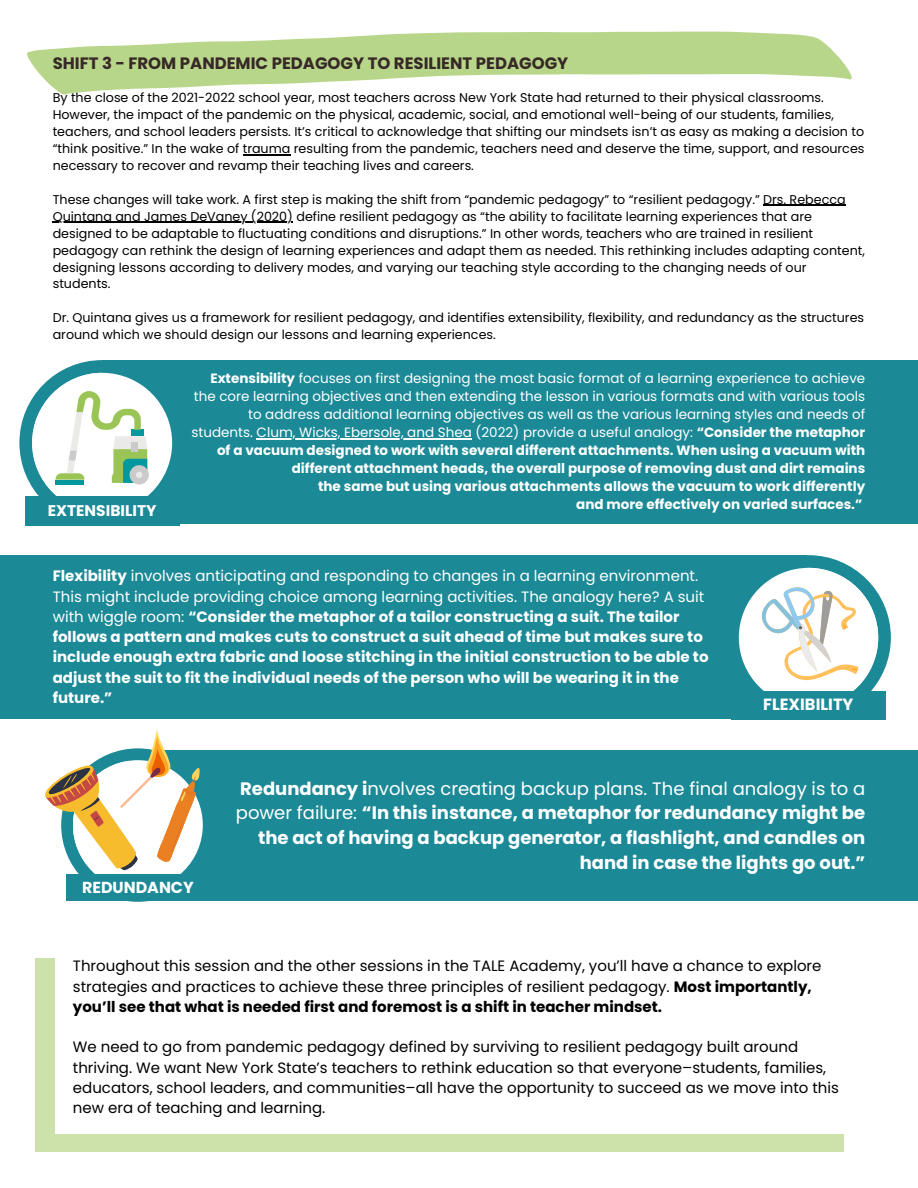
<style>
.page{position:relative;width:918px;height:1188px;background:#fff}
.page>*{position:absolute;margin:0;border:0;box-sizing:border-box;transform-origin:0 0}
.t1{font:700 18px/24.8px "Poppins";color:#fff;text-align:right}
.t2{font:700 16.5px "Poppins";color:#372927}
.t3{font:700 16.2px "Poppins";color:#fff}
.t4{font:700 15.9px "Poppins";color:#fff}
.t5{font:700 15.45px "Poppins";color:#fff}
.t6{font:15px/20.2px "Poppins";color:#000}
.t7{font:700 15px/20.2px "Poppins";color:#fff}
.t8{font:13.5px/18px "Poppins";color:#fff;text-align:right}
.t9{font:12.75px/17px "Poppins";color:#000}
.s1{font-weight:700}
.s2{font-weight:400}
</style>
<div class="page">
<div style="left:126px;top:750px;width:792px;height:151px;background:#1b8996"></div>
<svg style="left:45px;top:729px;width:158px;height:173px"></svg>
<div style="left:66px;top:875px;width:144px;height:26px;background:#1b8996"></div>
<div style="left:102px;top:360px;width:816px;height:164px;background:#1b8996"></div>
<svg style="left:19px;top:360px;width:161px;height:166px"></svg>
<div style="left:0;top:555px;width:807px;height:164px;background:#1b8996"></div>
<svg style="left:731px;top:555px;width:160px;height:165px"></svg>
<svg style="left:27px;top:32px;width:825px;height:63px;fill:#b8d689"></svg>
<hr style="left:243px;top:154px;width:47px;height:1px;background:#000">
<hr style="left:763px;top:205px;width:83px;height:1px;background:#000">
<hr style="left:53px;top:222px;width:240px;height:1px;background:#000">
<div style="left:35px;top:958px;width:809px;height:194px;background:#cde1ab"></div>
<div style="left:55px;top:940px;width:809px;height:194px;background:#fff"></div>
<hr style="left:257px;top:438px;width:215px;height:1px;background:#fff">
<p class="t2" style="left:53px;top:51px;width:517px">SHIFT 3 - FROM PANDEMIC PEDAGOGY TO RESILIENT PEDAGOGY</p>
<p class="t9" style="left:53px;top:89px;width:813px">By the close of the 2021-2022 school year, most teachers across New York State had returned to their physical classrooms.<br>However, the impact of the pandemic on the physical, academic, social, and emotional well-being of our students, families, teachers, and school leaders persists. It’s critical to acknowledge that shifting our mindsets isn’t as easy as making a decision to “think positive.” In the wake of trauma resulting from the pandemic, teachers need and deserve the time, support, and resources necessary to recover and revamp their teaching lives and careers.</p>
<p class="t9" style="left:53px;top:191px;width:814px">These changes will take work. A first step is making the shift from “pandemic pedagogy” to “resilient pedagogy.” Drs. Rebecca Quintana and James DeVaney (2020) define resilient pedagogy as “the ability to facilitate learning experiences that are designed to be adaptable to fluctuating conditions and disruptions.” In other words, teachers who are trained in resilient pedagogy can rethink the design of learning experiences and adapt them as needed. This rethinking includes adapting content, designing lessons according to delivery modes, and varying our teaching style according to the changing needs of our students.</p>
<p class="t9" style="left:53px;top:309px;width:813px">Dr. Quintana gives us a framework for resilient pedagogy, and identifies extensibility, flexibility, and redundancy as the structures around which we should design our lessons and learning experiences.</p>
<p class="t5" style="left:48px;top:500px;width:110px">EXTENSIBILITY</p>
<p class="t8" style="left:192px;top:370px;width:675px"><span class="s1">Extensibility</span> focuses on first designing the most basic format of a learning experience to achieve the core learning objectives and then extending the lesson in various formats and with various tools to address additional learning objectives as well as the various learning styles and needs of students. Clum, Wicks, Ebersole, and Shea (2022) provide a useful analogy: <span class="s1">“Consider the metaphor of a vacuum designed to work with several different attachments. When using a vacuum with different attachment heads, the overall purpose of removing dust and dirt remains<br>the same but using various attachments allows the vacuum to work differently<br>and more effectively on varied surfaces.”</span></p>
<p class="t7" style="left:53px;top:566px;width:657px">Flexibility <span class="s2">involves anticipating and responding to changes in a learning environment.<br>This might include providing choice among learning activities. The analogy here? A suit with wiggle room:</span> “Consider the metaphor of a tailor constructing a suit. The tailor follows a pattern and makes cuts to construct a suit ahead of time but makes sure to include enough extra fabric and loose stitching in the initial construction to be able to adjust the suit to fit the individual needs of the person who will be wearing it in the future.”</p>
<p class="t3" style="left:763px;top:693px;width:92px">FLEXIBILITY</p>
<p class="t4" style="left:82px;top:876px;width:113px">REDUNDANCY</p>
<h1 class="t1" style="left:236px;top:776px;width:631px">Redundancy i<span class="s2">nvolves creating backup plans. The final analogy is to a power failure:</span> “In this instance, a metaphor for redundancy might be the act of having a backup generator, a flashlight, and candles on hand in case the lights go out.”</h1>
<p class="t6" style="left:73px;top:956px;width:750px">Throughout this session and the other sessions in the TALE Academy, you’ll have a chance to explore strategies and practices to achieve these three principles of resilient pedagogy. <span class="s1">Most importantly, you’ll see that what is needed first and foremost is a shift in teacher mindset.</span></p>
<p class="t6" style="left:73px;top:1037px;width:768px">We need to go from pandemic pedagogy defined by surviving to resilient pedagogy built around thriving. We want New York State’s teachers to rethink education so that everyone–students, families, educators, school leaders, and communities–all have the opportunity to succeed as we move into this new era of teaching and learning.</p>
</div>
